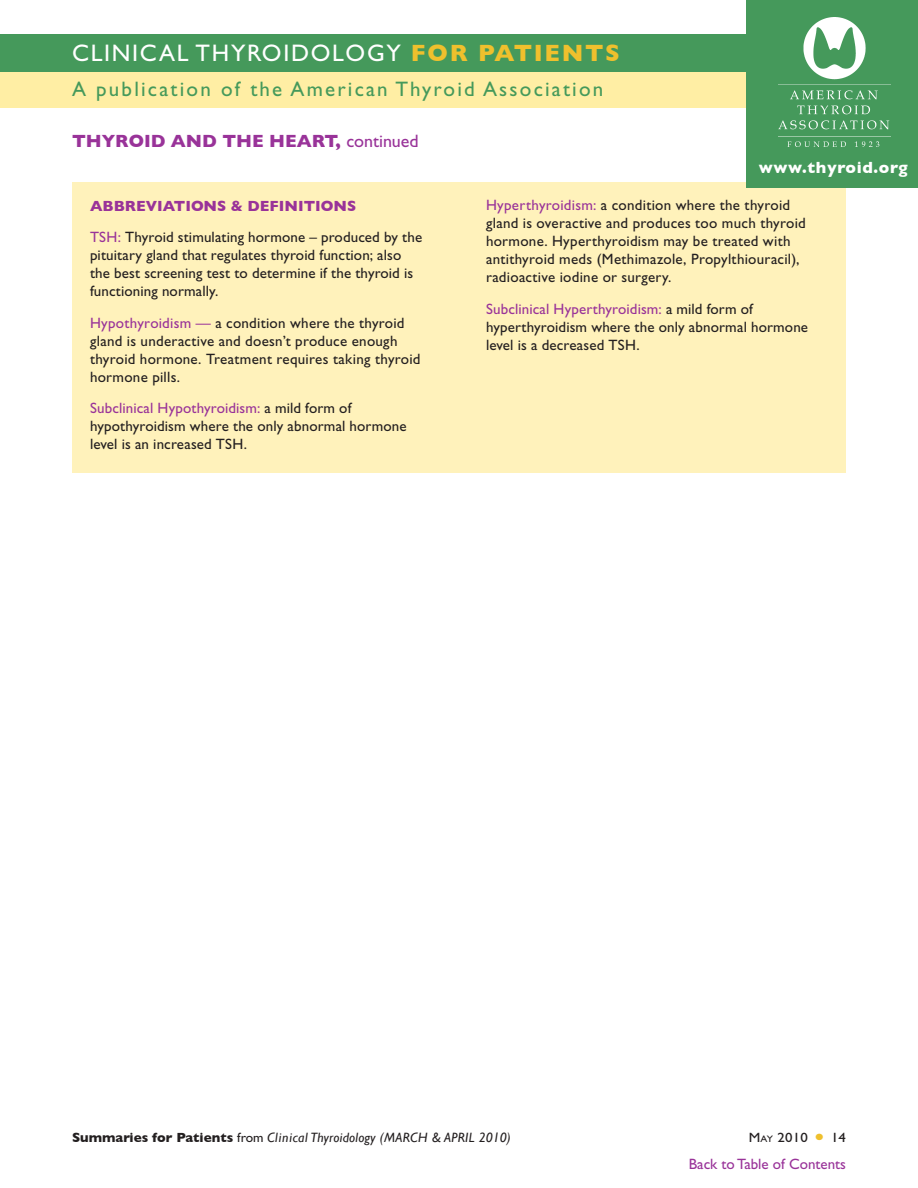
<style>
.page{position:relative;width:918px;height:1188px;background:#fff}
.page>*{position:absolute;margin:0;border:0;box-sizing:border-box;transform-origin:0 0}
.t1{font:24px "Gill Sans Std";letter-spacing:.07em;color:#fff}
.t2{font:21px "Gill Sans Std";letter-spacing:.105em;color:#45995b}
.Topic_Header{font:700 18px "Gill Sans";color:#939}
.t3{font:700 16.5px "Gill Sans";letter-spacing:.04em;color:#fff}
.abbreviations_body{font:15px/18px "Gill Sans Std";letter-spacing:.01em;color:#231f20}
.abbreviations_head{font:700 15px "Gill Sans";color:#939}
.t4{font:15px "Gill Sans Std";color:#939}
.t5{font:italic 13.5px "Gill Sans";letter-spacing:.02em;color:#231f20}
.t6{font:13.5px "Gill Sans Std";letter-spacing:.01em;color:#231f20;scale:1.1 1}
.s1{font-family:"Gill Sans";font-weight:700;color:#efc02d}
.s2{font-family:"Gill Sans Std";font-weight:400}
.s3{color:#939}
.s4{font-weight:700;font-style:normal}
.s5{font-family:"Gill Sans Std";font-style:normal}
.s6{font-size:9.45px}
</style>
<div class="page">
<div style="left:72px;top:182px;width:774px;height:290px;background:#fff2bb"></div>
<div style="left:0;top:70px;width:918px;height:38px;background:#ffeea4"></div>
<div style="left:0;top:35px;width:918px;height:37px;background:#45995b"></div>
<div style="left:747px;top:0;width:171px;height:188px;background:#45995b"></div>
<img style="left:778px;top:18px;width:112px;height:129px">
<p class="t1" style="left:72px;top:40px;width:550px">CLINICAL THYROIDOLOGY <span class="s1">FOR PATIENTS</span></p>
<p class="t2" style="left:72px;top:77px;width:533px">A publication of the American Thyroid Association</p>
<p class="Topic_Header" style="left:72px;top:131px;width:348px">THYROID AND THE HEART, <span class="s2">continued</span></p>
<p class="abbreviations_head" style="left:90px;top:197px;width:268px">ABBREVIATIONS &amp; DEFINITIONS</p>
<p class="abbreviations_body" style="left:90px;top:228px;width:334px"><span class="s3">TSH:</span> Thyroid stimulating hormone – produced by the pituitary gland that regulates thyroid function; also the best screening test to determine if the thyroid is functioning normally.</p>
<p class="abbreviations_body" style="left:90px;top:314px;width:332px"><span class="s3">Hypothyroidism —</span> a condition where the thyroid gland is underactive and doesn’t produce enough thyroid hormone. Treatment requires taking thyroid hormone pills.</p>
<p class="abbreviations_body" style="left:90px;top:399px;width:318px"><span class="s3">Subclinical Hypothyroidism:</span> a mild form of hypothyroidism where the only abnormal hormone level is an increased TSH.</p>
<p class="t3" style="left:759px;top:158px;width:150px">www.thyroid.org</p>
<p class="abbreviations_body" style="left:486px;top:196px;width:321px"><span class="s3">Hyperthyroidism:</span> a condition where the thyroid gland is overactive and produces too much thyroid hormone. Hyperthyroidism may be treated with antithyroid meds (Methimazole, Propylthiouracil), radioactive iodine or surgery.</p>
<p class="abbreviations_body" style="left:486px;top:300px;width:324px"><span class="s3">Subclinical Hyperthyroidism:</span> a mild form of hyperthyroidism where the only abnormal hormone level is a decreased TSH.</p>
<p class="t5" style="left:72px;top:1130px;width:440px"><span class="s4">Summaries for Patients</span> <span class="s5">from</span> Clinical Thyroidology (MARCH &amp; APRIL 2010)</p>
<p class="t6" style="left:749px;top:1130px;width:55px">M<span class="s6">ay</span> 2010</p>
<p class="t6" style="left:831px;top:1130px;width:15px">14</p>
<p class="t4" style="left:689px;top:1155px;width:159px">Back to Table of Contents</p>
</div>
